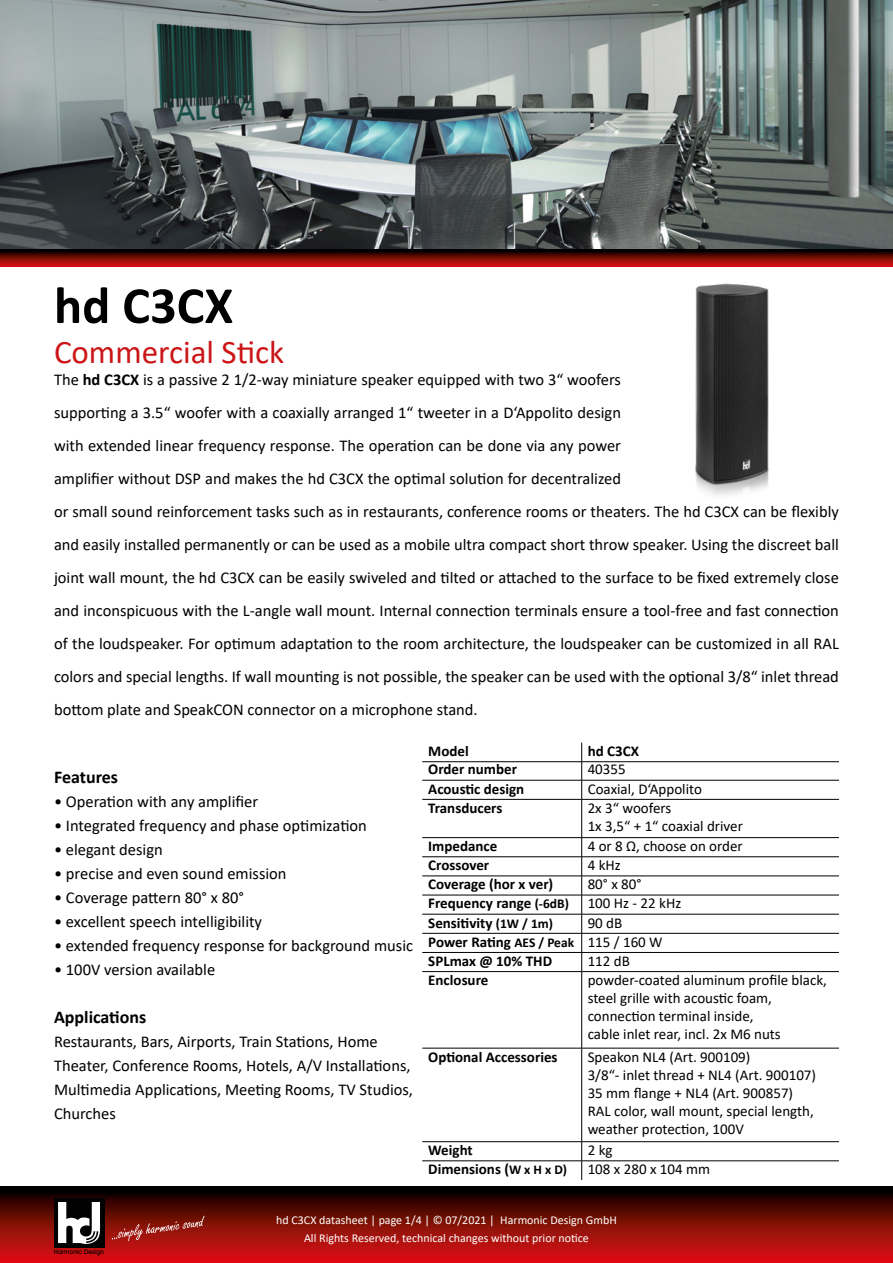
<style>
.page{position:relative;width:893px;height:1263px;background:#fff}
.page>*{position:absolute;margin:0;border:0;box-sizing:border-box;transform-origin:0 0}
.t1{font:700 52.5px "Calibri";color:#000}
.t2{font:33px "Calibri";color:#cb1517}
.t3{font:700 18px "Calibri";color:#000}
.t4{font:16.5px/33px "Calibri";color:#000;text-align:justify}
.t5{font:15px/18px "Calibri";color:#000}
.t6{font:700 15px/19.2px "Calibri";color:#000}
.t7{font:12px/18px "Calibri";color:#fff;text-align:center}
.t8{font:500 6.45px "Avant Garde IT Cby BT";color:#000}
.s1{font-weight:700}
.s2{font-size:13.5px}
.s3{font-weight:400}
</style>
<div class="page">
<img style="left:0;top:0;width:893px;height:250px">
<svg style="left:0;top:1186px;width:893px;height:77px;background:#780a07"></svg>
<div style="left:54px;top:1198px;width:50px;height:49px;background:#020203"></div>
<svg style="left:58px;top:1202px;width:42px;height:42px"></svg>
<svg style="left:112px;top:1216px;width:93px;height:25px;background:#98281f"></svg>
<svg style="left:0;top:250px;width:893px;height:17px;background:#760b07"></svg>
<svg style="left:581px;top:743px;width:1px;height:56px"></svg>
<hr style="left:581px;top:799px;width:1px;height:38px;background:#000">
<svg style="left:581px;top:838px;width:1px;height:133px"></svg>
<hr style="left:581px;top:972px;width:1px;height:76px;background:#000">
<hr style="left:581px;top:1048px;width:1px;height:93px;background:#000">
<svg style="left:581px;top:1142px;width:1px;height:38px"></svg>
<hr style="left:422px;top:780px;width:160px;height:1px;background:#000">
<hr style="left:582px;top:780px;width:257px;height:1px;background:#000">
<hr style="left:422px;top:914px;width:160px;height:1px;background:#000">
<hr style="left:582px;top:914px;width:257px;height:1px;background:#000">
<hr style="left:422px;top:971px;width:160px;height:1px;background:#000">
<hr style="left:582px;top:971px;width:257px;height:1px;background:#000">
<hr style="left:422px;top:1048px;width:160px;height:1px;background:#000">
<hr style="left:582px;top:1048px;width:257px;height:1px;background:#000">
<hr style="left:422px;top:1141px;width:160px;height:1px;background:#000">
<hr style="left:582px;top:1141px;width:257px;height:1px;background:#000">
<hr style="left:422px;top:1160px;width:160px;height:1px;background:#000">
<hr style="left:582px;top:1160px;width:257px;height:1px;background:#000">
<hr style="left:422px;top:761px;width:160px;height:1px;background:#000">
<hr style="left:582px;top:761px;width:257px;height:1px;background:#000">
<hr style="left:422px;top:799px;width:160px;height:1px;background:#000">
<hr style="left:582px;top:799px;width:257px;height:1px;background:#000">
<hr style="left:422px;top:837px;width:160px;height:1px;background:#000">
<hr style="left:582px;top:837px;width:257px;height:1px;background:#000">
<hr style="left:422px;top:856px;width:160px;height:1px;background:#000">
<hr style="left:582px;top:856px;width:257px;height:1px;background:#000">
<hr style="left:422px;top:876px;width:160px;height:1px;background:#000">
<hr style="left:582px;top:876px;width:257px;height:1px;background:#000">
<hr style="left:422px;top:895px;width:160px;height:1px;background:#000">
<hr style="left:582px;top:895px;width:257px;height:1px;background:#000">
<hr style="left:422px;top:933px;width:160px;height:1px;background:#000">
<hr style="left:582px;top:933px;width:257px;height:1px;background:#000">
<hr style="left:422px;top:952px;width:160px;height:1px;background:#000">
<hr style="left:582px;top:952px;width:257px;height:1px;background:#000">
<img style="left:695px;top:283px;width:74px;height:213px">
<h1 class="t1" style="left:54px;top:268px;width:181px">hd C3CX</h1>
<h2 class="t2" style="left:54px;top:329px;width:232px">Commercial Stick</h2>
<p class="t4" style="left:54px;top:362px;width:569px">The <span class="s1">hd C3CX</span> is a passive 2 1/2-way miniature speaker equipped with two 3“ woofers supporting a 3.5“ woofer with a coaxially arranged 1“ tweeter in a D‘Appolito design with extended linear frequency response. The operation can be done via any power amplifier without DSP and makes the hd C3CX the optimal solution for decentralized</p>
<p class="t4" style="left:54px;top:495px;width:786px">or small sound reinforcement tasks such as in restaurants, conference rooms or theaters. The hd C3CX can be flexibly and easily installed permanently or can be used as a mobile ultra compact short throw speaker. Using the discreet ball joint wall mount, the hd C3CX can be easily swiveled and tilted or attached to the surface to be fixed extremely close and inconspicuous with the L-angle wall mount. Internal connection terminals ensure a tool-free and fast connection of the loudspeaker. For optimum adaptation to the room architecture, the loudspeaker can be customized in all RAL colors and special lengths. If wall mounting is not possible, the speaker can be used with the optional 3/8“ inlet thread bottom plate and SpeakCON connector on a microphone stand.</p>
<p class="t6" style="left:428px;top:741px;width:42px">Model</p>
<p class="t6" style="left:588px;top:741px;width:53px">hd C3CX</p>
<p class="t6" style="left:428px;top:760px;width:90px">Order number</p>
<p class="t5" style="left:588px;top:760px;width:40px">40355</p>
<p class="t6" style="left:428px;top:779px;width:98px">Acoustic design</p>
<p class="t5" style="left:588px;top:779px;width:116px">Coaxial, D‘Appolito</p>
<p class="t6" style="left:428px;top:798px;width:76px">Transducers</p>
<p class="t5" style="left:588px;top:798px;width:157px">2x 3“ woofers<br>1x 3,5“ + 1“ coaxial driver</p>
<p class="t6" style="left:428px;top:836px;width:71px">Impedance</p>
<p class="t5" style="left:588px;top:837px;width:157px">4 or 8 Ω, choose on order</p>
<p class="t6" style="left:428px;top:855px;width:62px">Crossover</p>
<p class="t5" style="left:588px;top:856px;width:35px">4 kHz</p>
<p class="t6" style="left:428px;top:874px;width:127px">Coverage (hor x ver)</p>
<p class="t5" style="left:588px;top:875px;width:55px">80° x 80°</p>
<p class="t6" style="left:428px;top:894px;width:142px">Frequency range <span class="s2">(-6dB)</span></p>
<p class="t5" style="left:588px;top:894px;width:95px">100 Hz - 22 kHz</p>
<p class="t6" style="left:428px;top:913px;width:126px">Sensitivity <span class="s2">(1W / 1m)</span></p>
<p class="t3" style="left:54px;top:764px;width:66px">Features</p>
<p class="t4" style="left:54px;top:785px;width:206px">• Operation with any amplifier</p>
<p class="t4" style="left:54px;top:809px;width:314px">• Integrated frequency and phase optimization</p>
<p class="t4" style="left:54px;top:833px;width:110px">• elegant design</p>
<p class="t4" style="left:54px;top:857px;width:234px">• precise and even sound emission</p>
<p class="t4" style="left:54px;top:881px;width:192px">• Coverage pattern 80° x 80°</p>
<p class="t4" style="left:54px;top:905px;width:210px">• excellent speech intelligibility</p>
<p class="t4" style="left:54px;top:929px;width:361px">• extended frequency response for background music</p>
<p class="t4" style="left:54px;top:953px;width:163px">• 100V version available</p>
<p class="t3" style="left:54px;top:1004px;width:94px">Applications</p>
<p class="t4" style="left:54px;top:1029px;width:361px;line-height:24px;text-align:left">Restaurants, Bars, Airports, Train Stations, Home Theater, Conference Rooms, Hotels, A/V Installations, Multimedia Applications, Meeting Rooms, TV Studios, Churches</p>
<p class="t6" style="left:428px;top:913px;width:236px;text-indent:159px"><span class="s3">90 dB<br></span>Power Rating <span class="s2">AES / Peak</span> <span class="s3">115 / 160 W<br></span>SPLmax @ 10% THD</p>
<p class="t5" style="left:588px;top:951px;width:44px">112 dB</p>
<p class="t6" style="left:428px;top:970px;width:62px">Enclosure</p>
<p class="t5" style="left:588px;top:971px;width:241px">powder-coated aluminum profile black, steel grille with acoustic foam, connection terminal inside,<br>cable inlet rear, incl. 2x M6 nuts</p>
<p class="t6" style="left:428px;top:1047px;width:131px">Optional Accessories</p>
<p class="t5" style="left:588px;top:1047px;width:230px">Speakon NL4 (Art. 900109)<br>3/8“- inlet thread + NL4 (Art. 900107)<br>35 mm flange + NL4 (Art. 900857)<br>RAL color, wall mount, special length, weather protection, 100V</p>
<p class="t6" style="left:428px;top:1140px;width:46px">Weight</p>
<p class="t5" style="left:588px;top:1141px;width:26px">2 kg</p>
<p class="t6" style="left:428px;top:1159px;width:140px">Dimensions (<span class="s2">W x H x D)</span></p>
<p class="t5" style="left:588px;top:1160px;width:124px">108 x 280 x 104 mm</p>
<p class="t8" style="left:54px;top:1248px;width:52px">Harmonic Design</p>
<p class="t7" style="left:276px;top:1211px;width:342px">hd C3CX datasheet | page 1/4 | © 07/2021 | Harmonic Design GmbH<br>All Rights Reserved, technical changes without prior notice</p>
</div>
